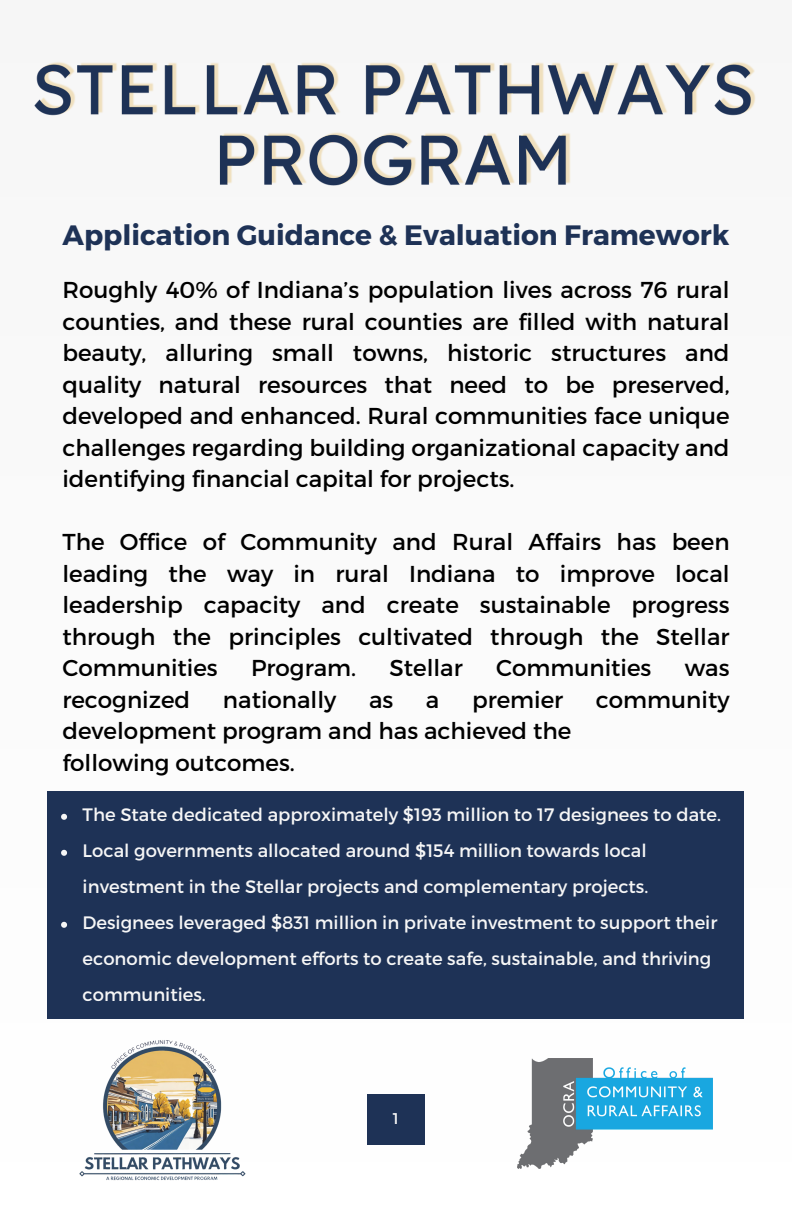
<style>
.page{position:relative;width:792px;height:1224px;background:#fff}
.page>*{position:absolute;margin:0;border:0;box-sizing:border-box;transform-origin:0 0}
.t1{font:700 28px "Montserrat";color:#1e3256}
.t2{font:23px/31.6px "Montserrat";color:#000;text-align:justify}
.t3{font:18px/36px "Montserrat";color:#f6f6f6}
.t4{font:15.6px "Montserrat";color:#f6f6f6}
</style>
<div class="page">
<img style="left:518px;top:1059px;width:195px;height:109px">
<div style="left:48px;top:792px;width:696px;height:227px;background:#1e3256"></div>
<img style="left:79px;top:1040px;width:167px;height:141px">
<img style="left:34px;top:61px;width:722px;height:125px">
<div style="left:367px;top:1094px;width:58px;height:51px;background:#1e3256"></div>
<svg style="left:61px;top:814px;width:6px;height:6px"></svg>
<svg style="left:61px;top:850px;width:6px;height:6px"></svg>
<svg style="left:61px;top:922px;width:6px;height:6px"></svg>
<h2 class="t1" style="left:63px;top:217px;width:668px">Application Guidance &amp; Evaluation Framework</h2>
<p class="t2" style="left:62px;top:273px;width:669px">Roughly 40% of Indiana’s population lives across 76 rural counties, and these rural counties are filled with natural beauty, alluring small towns, historic structures and quality natural resources that need to be preserved, developed and enhanced. Rural communities face unique challenges regarding building organizational capacity and identifying financial capital for projects.</p>
<p class="t2" style="left:62px;top:525px;width:669px">The Office of Community and Rural Affairs has been leading the way in rural Indiana to improve local leadership capacity and create sustainable progress through the principles cultivated through the Stellar Communities</p>
<p class="t2" style="left:251px;top:651px;width:107px">Program.</p>
<p class="t2" style="left:390px;top:651px;width:75px">Stellar</p>
<p class="t2" style="left:496px;top:651px;width:157px">Communities</p>
<p class="t2" style="left:685px;top:651px;width:46px">was</p>
<p class="t2" style="left:62px;top:683px;width:129px">recognized</p>
<p class="t2" style="left:223px;top:683px;width:115px">nationally</p>
<p class="t2" style="left:369px;top:683px;width:26px">as</p>
<p class="t2" style="left:426px;top:683px;width:15px">a</p>
<p class="t2" style="left:472px;top:683px;width:93px">premier</p>
<p class="t2" style="left:596px;top:683px;width:135px">community</p>
<p class="t2" style="left:62px;top:714px;width:511px">development program and has achieved the following outcomes.</p>
<p class="t3" style="left:83px;top:796px;width:640px">The State dedicated approximately $193 million to 17 designees to date.</p>
<p class="t3" style="left:83px;top:832px;width:567px">Local governments allocated around $154 million towards local investment in the Stellar projects and complementary projects.</p>
<p class="t3" style="left:83px;top:904px;width:636px">Designees leveraged $831 million in private investment to support their economic development efforts to create safe, sustainable, and thriving communities.</p>
<p class="t4" style="left:393px;top:1109px;width:8px">1</p>
</div>
